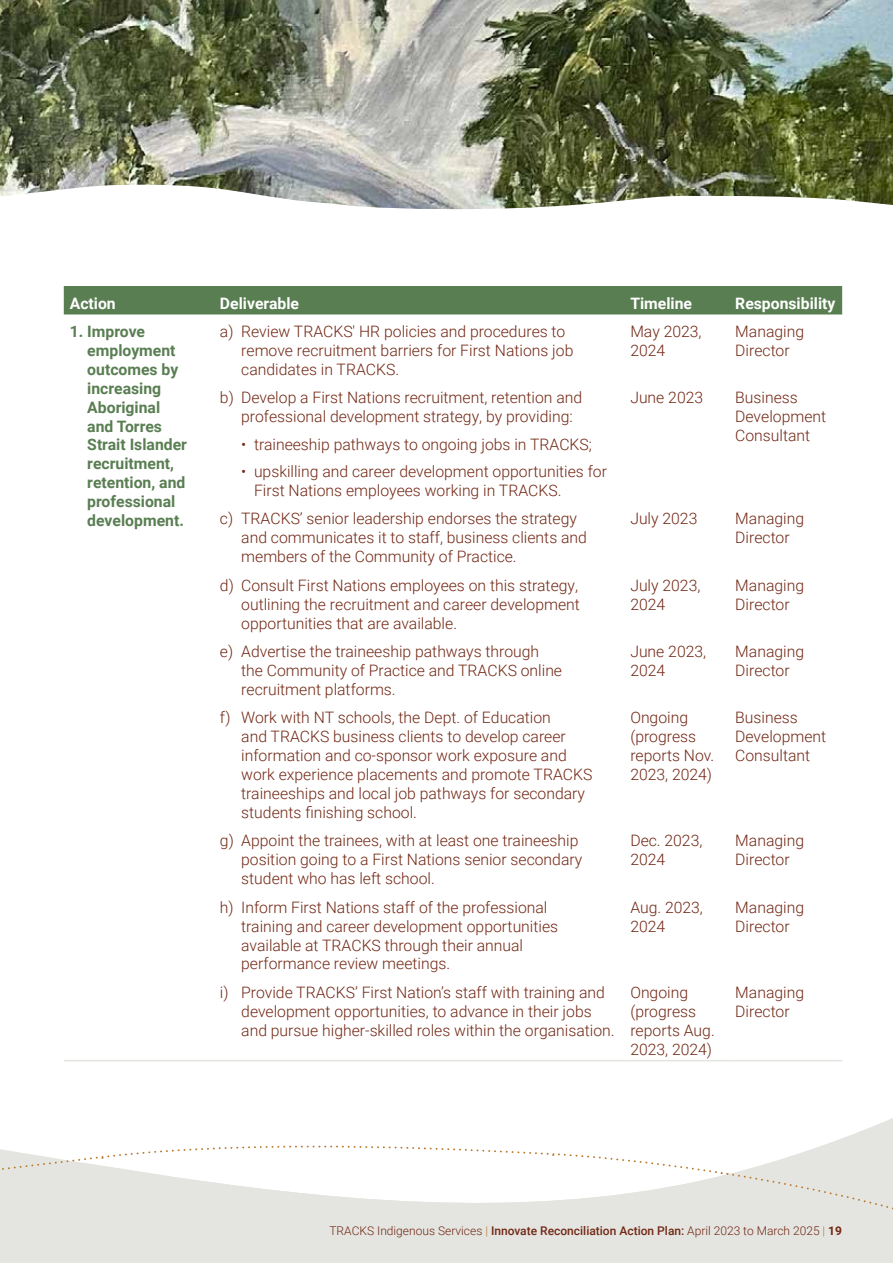
<style>
.page{position:relative;width:893px;height:1263px;background:#fff}
.page>*{position:absolute;margin:0;border:0;box-sizing:border-box;transform-origin:0 0}
.t1{font:300 15.75px/18.9px "Roboto";color:#712714}
.t2{font:700 15.75px/18.9px "Roboto";color:#597e52}
.t3{font:700 15.75px "Roboto";color:#fff}
.t4{font:300 12px "Roboto";color:#712714}
.s1{color:#b9782a}
.s2{font-weight:500}
.s3{font-weight:700}
</style>
<div class="page">
<img style="left:0;top:0;width:893px;height:183px">
<svg style="left:0;top:183px;width:893px;height:132px"></svg>
<div style="left:64px;top:286px;width:778px;height:28px;background:#597e52"></div>
<svg style="left:0;top:1060px;width:893px;height:203px"></svg>
<svg style="left:0;top:1117px;width:893px;height:128px"></svg>
<p class="t3" style="left:70px;top:292px;width:48px">Action</p>
<p class="t3" style="left:220px;top:292px;width:81px">Deliverable</p>
<p class="t3" style="left:630px;top:292px;width:63px">Timeline</p>
<p class="t3" style="left:735px;top:292px;width:102px">Responsibility</p>
<p class="t2" style="left:87px;top:321px;width:101px;text-indent:-18px">1. Improve employment outcomes by increasing<br>Aboriginal and Torres<br>Strait Islander recruitment, retention, and professional development.</p>
<p class="t1" style="left:241px;top:321px;width:334px;text-indent:-21px">a) Review TRACKS' HR policies and procedures to remove recruitment barriers for First Nations job candidates in TRACKS.</p>
<p class="t1" style="left:630px;top:321px;width:73px">May 2023,<br>2024</p>
<p class="t1" style="left:735px;top:321px;width:70px">Managing<br>Director</p>
<p class="t1" style="left:241px;top:388px;width:342px;text-indent:-21px">b) Develop a First Nations recruitment, retention and professional development strategy, by providing:</p>
<p class="t1" style="left:241px;top:434px;width:352px">• traineeship pathways to ongoing jobs in TRACKS;</p>
<p class="t1" style="left:254px;top:461px;width:355px;text-indent:-13px">• upskilling and career development opportunities for<br>First Nations employees working in TRACKS.</p>
<p class="t1" style="left:630px;top:388px;width:74px">June 2023</p>
<p class="t1" style="left:735px;top:388px;width:92px">Business<br>Development<br>Consultant</p>
<p class="t1" style="left:241px;top:509px;width:347px;text-indent:-21px">c) TRACKS’ senior leadership endorses the strategy and communicates it to staff, business clients and members of the Community of Practice.</p>
<p class="t1" style="left:630px;top:509px;width:69px">July 2023</p>
<p class="t1" style="left:735px;top:509px;width:70px">Managing<br>Director</p>
<p class="t1" style="left:241px;top:575px;width:340px;text-indent:-21px">d) Consult First Nations employees on this strategy, outlining the recruitment and career development opportunities that are available.</p>
<p class="t1" style="left:630px;top:575px;width:72px">July 2023,<br>2024</p>
<p class="t1" style="left:735px;top:575px;width:70px">Managing<br>Director</p>
<p class="t1" style="left:241px;top:641px;width:322px;text-indent:-21px">e) Advertise the traineeship pathways through the Community of Practice and TRACKS online recruitment platforms.</p>
<p class="t1" style="left:630px;top:641px;width:77px">June 2023,<br>2024</p>
<p class="t1" style="left:735px;top:641px;width:70px">Managing<br>Director</p>
<p class="t1" style="left:241px;top:708px;width:353px;text-indent:-21px">f) Work with NT schools, the Dept. of Education<br>and TRACKS business clients to develop career information and co-sponsor work exposure and work experience placements and promote TRACKS traineeships and local job pathways for secondary students finishing school.</p>
<p class="t1" style="left:630px;top:708px;width:85px">Ongoing (progress reports Nov.<br>2023, 2024)</p>
<p class="t1" style="left:735px;top:708px;width:92px">Business<br>Development<br>Consultant</p>
<p class="t1" style="left:241px;top:831px;width:342px;text-indent:-21px">g) Appoint the trainees, with at least one traineeship position going to a First Nations senior secondary student who has left school.</p>
<p class="t1" style="left:630px;top:831px;width:74px">Dec. 2023,<br>2024</p>
<p class="t1" style="left:735px;top:831px;width:70px">Managing<br>Director</p>
<p class="t1" style="left:241px;top:897px;width:318px;text-indent:-21px">h) Inform First Nations staff of the professional training and career development opportunities available at TRACKS through their annual performance review meetings.</p>
<p class="t1" style="left:630px;top:897px;width:74px">Aug. 2023,<br>2024</p>
<p class="t1" style="left:735px;top:897px;width:70px">Managing<br>Director</p>
<p class="t1" style="left:241px;top:982px;width:375px;text-indent:-21px">i) Provide TRACKS’ First Nation’s staff with training and development opportunities, to advance in their jobs and pursue higher-skilled roles within the organisation.</p>
<p class="t1" style="left:630px;top:982px;width:86px">Ongoing (progress reports Aug.<br>2023, 2024)</p>
<p class="t1" style="left:735px;top:982px;width:70px">Managing<br>Director</p>
<p class="t4" style="left:329px;top:1222px;width:514px">TRACKS Indigenous Services <span class="s1">|</span> <span class="s2">Innovate Reconciliation Action Plan:</span> April 2023 to March 2025 <span class="s1">|</span> <span class="s3">19</span></p>
</div>
